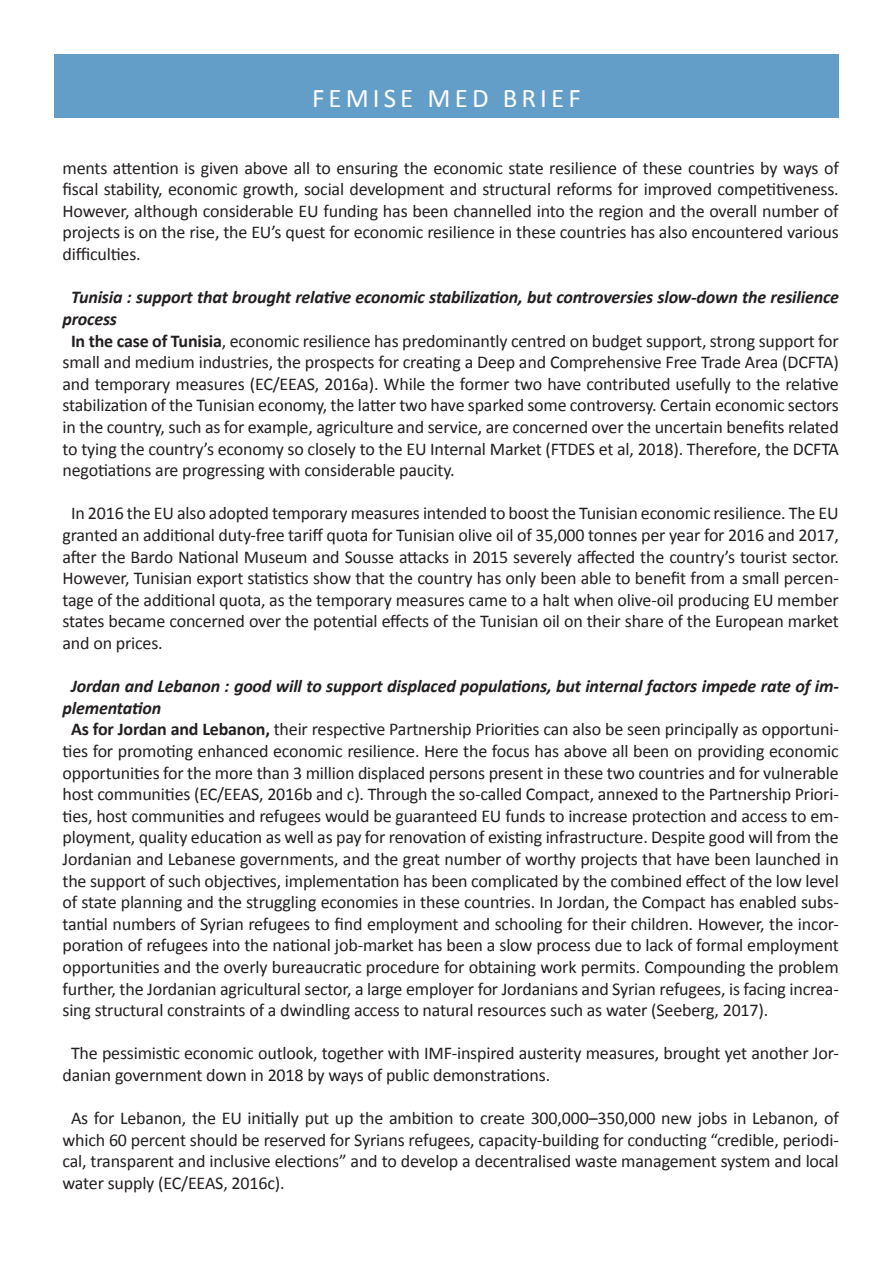
<style>
.page{position:relative;width:893px;height:1263px;background:#fff}
.page>*{position:absolute;margin:0;border:0;box-sizing:border-box;transform-origin:0 0}
.t1{font:27px "Calibri";letter-spacing:.15em;color:#fff}
.t2{font:18px/21.6px "Calibri";letter-spacing:-.01em;color:#231f20;text-align:justify}
.t3{font:italic 700 18px/21.6px "Calibri";letter-spacing:-.01em;color:#231f20}
.s1{font-weight:700}
</style>
<div class="page">
<div style="left:54px;top:54px;width:785px;height:64px;background:#639ec8"></div>
<p class="t1" style="left:312px;top:81px;width:270px">FEMISE MED BRIEF</p>
<p class="t2" style="left:63px;top:157px;width:778px">ments attention is given above all to ensuring the economic state resilience of these countries by ways of fiscal stability, economic growth, social development and structural reforms for improved competitiveness.<br>However, although considerable EU funding has been channelled into the region and the overall number of projects is on the rise, the EU’s quest for economic resilience in these countries has also encountered various difficulties.</p>
<p class="t3" style="left:63px;top:287px;width:778px;text-indent:9px">Tunisia : support that brought relative economic stabilization, but controversies slow-down the resilience process</p>
<p class="t2" style="left:63px;top:330px;width:778px;text-indent:9px"><span class="s1">In the case of Tunisia</span>, economic resilience has predominantly centred on budget support, strong support for small and medium industries, the prospects for creating a Deep and Comprehensive Free Trade Area (DCFTA) and temporary measures (EC/EEAS, 2016a). While the former two have contributed usefully to the relative stabilization of the Tunisian economy, the latter two have sparked some controversy. Certain economic sectors in the country, such as for example, agriculture and service, are concerned over the uncertain benefits related to tying the country’s economy so closely to the EU Internal Market (FTDES et al, 2018). Therefore, the DCFTA negotiations are progressing with considerable paucity.</p>
<p class="t2" style="left:63px;top:503px;width:778px;text-indent:9px">In 2016 the EU also adopted temporary measures intended to boost the Tunisian economic resilience. The EU granted an additional duty-free tariff quota for Tunisian olive oil of 35,000 tonnes per year for 2016 and 2017, after the Bardo National Museum and Sousse attacks in 2015 severely affected the country’s tourist sector.<br>However, Tunisian export statistics show that the country has only been able to benefit from a small percen&shy;tage of the additional quota, as the temporary measures came to a halt when olive-oil producing EU member states became concerned over the potential effects of the Tunisian oil on their share of the European market and on prices.</p>
<p class="t3" style="left:63px;top:675px;width:778px;text-indent:9px">Jordan and Lebanon : good will to support displaced populations, but internal factors impede rate of im&shy;plementation</p>
<p class="t2" style="left:63px;top:719px;width:778px;text-indent:9px"><span class="s1">As for Jordan and Lebanon,</span> their respective Partnership Priorities can also be seen principally as opportuni&shy;ties for promoting enhanced economic resilience. Here the focus has above all been on providing economic opportunities for the more than 3 million displaced persons present in these two countries and for vulnerable host communities (EC/EEAS, 2016b and c). Through the so-called Compact, annexed to the Partnership Priori&shy;ties, host communities and refugees would be guaranteed EU funds to increase protection and access to em&shy;ployment, quality education as well as pay for renovation of existing infrastructure. Despite good will from the Jordanian and Lebanese governments, and the great number of worthy projects that have been launched in the support of such objectives, implementation has been complicated by the combined effect of the low level of state planning and the struggling economies in these countries. In Jordan, the Compact has enabled subs&shy;tantial numbers of Syrian refugees to find employment and schooling for their children. However, the incor&shy;poration of refugees into the national job-market has been a slow process due to lack of formal employment opportunities and the overly bureaucratic procedure for obtaining work permits. Compounding the problem further, the Jordanian agricultural sector, a large employer for Jordanians and Syrian refugees, is facing increa&shy;sing structural constraints of a dwindling access to natural resources such as water (Seeberg, 2017).</p>
<p class="t2" style="left:63px;top:1043px;width:778px;text-indent:9px">The pessimistic economic outlook, together with IMF-inspired austerity measures, brought yet another Jor&shy;danian government down in 2018 by ways of public demonstrations.</p>
<p class="t2" style="left:63px;top:1107px;width:778px;text-indent:9px">As for Lebanon, the EU initially put up the ambition to create 300,000–350,000 new jobs in Lebanon, of which 60 percent should be reserved for Syrians refugees, capacity-building for conducting “credible, periodi&shy;cal, transparent and inclusive elections” and to develop a decentralised waste management system and local water supply (EC/EEAS, 2016c).</p>
</div>
